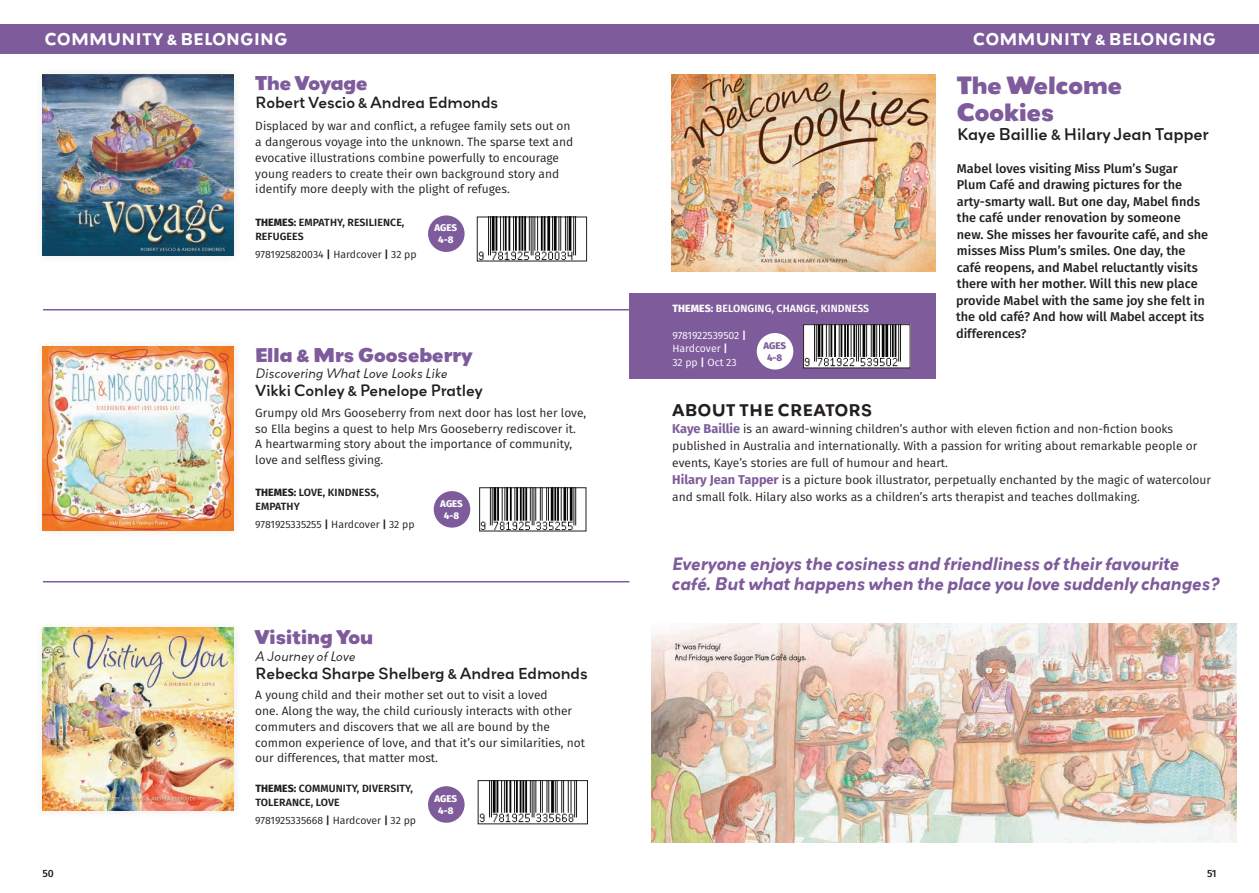
<style>
.page{position:relative;width:1259px;height:893px;background:#fff}
.page>*{position:absolute;margin:0;border:0;box-sizing:border-box;transform-origin:0 0}
.t1{font:700 expanded 22.5px/27px "Grenadine MVB";color:#7e5b9b}
.t2{font:700 expanded 18px "Grenadine MVB";color:#7e5b9b}
.t3{font:italic 700 16.2px/20.5px "Grenadine MVB";color:#7e5b9b}
.t4{font:700 15px "Grenadine MVB";color:#fff}
.t5{font:500 15px "Grenadine MVB";letter-spacing:-.01em;color:#231f20}
.t6{font:700 15px "Grenadine MVB";color:#231f20}
.t7{font:500 14.25px "Grenadine MVB";letter-spacing:-.01em;color:#231f20}
.t8{font:500 12.75px/16.5px "Fira Sans";color:#231f20}
.t9{font:12px/15.8px "Fira Sans";color:#231f20}
.t10{font:italic 12px "Grenadine MVB";color:#231f20}
.t11{font:600 10.5px/13.5px "Fira Sans";letter-spacing:.01em;color:#231f20}
.t12{font:10.5px "Fira Sans";letter-spacing:-.005em;color:#231f20}
.t13{font:10.5px/13.5px "Fira Sans";letter-spacing:-.005em;color:#fff}
.t14{font:600 10.5px "Fira Sans";letter-spacing:.01em;color:#fff}
.t15{font:500 10.5px "Fira Sans";color:#231f20}
.t16{font:800 9.75px/12px "Fira Sans";letter-spacing:-.01em;color:#fff;text-align:center}
.t17{font:800 9.75px/12px "Fira Sans";color:#7e5b9b;text-align:center}
.s1{font-weight:800}
.s2{font-weight:600}
.s3{font-weight:700;font-size:12.75px;color:#7e5b9b}
</style>
<div class="page">
<div style="left:34px;top:66px;width:209px;height:199px;background:#231f20;opacity:.1"></div>
<img style="left:43px;top:75px;width:191px;height:180px">
<div style="left:34px;top:618px;width:209px;height:202px;background:#fbfbfb"></div>
<img style="left:43px;top:627px;width:191px;height:183px">
<img style="left:479px;top:219px;width:98px;height:40px">
<div style="left:477px;top:217px;width:110px;height:44px;border:1px solid #231f20"></div>
<img style="left:480px;top:782px;width:98px;height:40px">
<div style="left:478px;top:780px;width:110px;height:44px;border:1px solid #231f20"></div>
<div style="left:34px;top:338px;width:209px;height:202px;background:#231f20;opacity:.1"></div>
<img style="left:43px;top:347px;width:191px;height:183px">
<img style="left:481px;top:489px;width:96px;height:40px">
<div style="left:479px;top:487px;width:107px;height:44px;border:1px solid #231f20"></div>
<hr style="left:43px;top:309px;width:586px;height:1px;background:#7e5b9b">
<hr style="left:43px;top:581px;width:586px;height:1px;background:#7e5b9b">
<div style="left:428px;top:215px;width:36px;height:37px;background:#7e5b9b;border-radius:50%"></div>
<div style="left:434px;top:491px;width:36px;height:37px;background:#7e5b9b;border-radius:50%"></div>
<div style="left:428px;top:786px;width:36px;height:37px;background:#7e5b9b;border-radius:50%"></div>
<div style="left:0;top:24px;width:629px;height:30px;background:#7e5b9b"></div>
<div style="left:629px;top:293px;width:306px;height:86px;background:#7e5b9b"></div>
<img style="left:805px;top:326px;width:103px;height:40px">
<div style="left:803px;top:324px;width:107px;height:44px;border:1px solid #231f20"></div>
<div style="left:757px;top:333px;width:36px;height:37px;background:#fff;border-radius:50%"></div>
<div style="left:629px;top:24px;width:630px;height:30px;background:#7e5b9b"></div>
<img style="left:672px;top:75px;width:263px;height:197px">
<img style="left:651px;top:624px;width:585px;height:218px">
<p class="t4" style="left:44px;top:28px;width:245px">COMMUNITY &amp; BELONGING</p>
<h2 class="t2" style="left:255px;top:71px;width:114px">The Voyage</h2>
<p class="t7" style="left:255px;top:92px;width:244px">Robert Vescio &amp; Andrea Edmonds</p>
<p class="t9" style="left:255px;top:118px;width:319px">Displaced by war and conflict, a refugee family sets out on a dangerous voyage into the unknown. The sparse text and evocative illustrations combine powerfully to encourage young readers to create their own background story and identify more deeply with the plight of refuges.</p>
<p class="t11" style="left:255px;top:215px;width:151px"><span class="s1">THEMES:</span> EMPATHY, RESILIENCE,<br>REFUGEES</p>
<p class="t12" style="left:255px;top:247px;width:163px">9781925820034 <span class="s2">|</span> Hardcover <span class="s2">|</span> 32 pp</p>
<p class="t16" style="left:434px;top:221px;width:24px">AGES<br>4-8</p>
<h2 class="t2" style="left:255px;top:342px;width:218px">Ella &amp; Mrs Gooseberry</h2>
<p class="t10" style="left:255px;top:365px;width:194px">Discovering What Love Looks Like</p>
<p class="t7" style="left:255px;top:380px;width:229px">Vikki Conley &amp; Penelope Pratley</p>
<p class="t9" style="left:255px;top:405px;width:332px">Grumpy old Mrs Gooseberry from next door has lost her love, so Ella begins a quest to help Mrs Gooseberry rediscover it.<br>A heartwarming story about the importance of community, love and selfless giving.</p>
<p class="t11" style="left:255px;top:485px;width:125px"><span class="s1">THEMES:</span> LOVE, KINDNESS,<br>EMPATHY</p>
<p class="t12" style="left:255px;top:517px;width:161px">9781925335255 <span class="s2">|</span> Hardcover <span class="s2">|</span> 32 pp</p>
<p class="t16" style="left:440px;top:497px;width:24px">AGES<br>4-8</p>
<h2 class="t2" style="left:255px;top:625px;width:119px">Visiting You</h2>
<p class="t10" style="left:255px;top:647px;width:102px">A Journey of Love</p>
<p class="t7" style="left:255px;top:663px;width:334px">Rebecka Sharpe Shelberg &amp; Andrea Edmonds</p>
<p class="t9" style="left:255px;top:687px;width:331px">A young child and their mother set out to visit a loved<br>one. Along the way, the child curiously interacts with other commuters and discovers that we all are bound by the common experience of love, and that it’s our similarities, not our differences, that matter most.</p>
<p class="t15" style="left:43px;top:864px;width:13px">50</p>
<p class="t11" style="left:255px;top:781px;width:159px"><span class="s1">THEMES:</span> COMMUNITY, DIVERSITY,<br>TOLERANCE, LOVE</p>
<p class="t12" style="left:255px;top:813px;width:162px">9781925335668 <span class="s2">|</span> Hardcover <span class="s2">|</span> 32 pp</p>
<p class="t16" style="left:434px;top:792px;width:24px">AGES<br>4-8</p>
<p class="t4" style="left:973px;top:28px;width:245px">COMMUNITY &amp; BELONGING</p>
<p class="t14" style="left:672px;top:300px;width:198px"><span class="s1">THEMES:</span> BELONGING, CHANGE, KINDNESS</p>
<p class="t17" style="left:763px;top:338px;width:24px">AGES<br>4-8</p>
<p class="t13" style="left:672px;top:328px;width:75px">9781922539502 <span class="s2">|<br></span>Hardcover <span class="s2">|<br></span>32 pp <span class="s2">|</span> Oct 23</p>
<h1 class="t1" style="left:957px;top:72px;width:167px">The Welcome<br>Cookies</h1>
<p class="t5" style="left:957px;top:124px;width:253px">Kaye Baillie &amp; Hilary Jean Tapper</p>
<p class="t8" style="left:956px;top:159px;width:254px">Mabel loves visiting Miss Plum’s Sugar Plum Café and drawing pictures for the arty-smarty wall. But one day, Mabel finds the café under renovation by someone new. She misses her favourite café, and she misses Miss Plum’s smiles. One day, the café reopens, and Mabel reluctantly visits there with her mother. Will this new place provide Mabel with the same joy she felt in the old café? And how will Mabel accept its differences?</p>
<p class="t6" style="left:672px;top:399px;width:201px">ABOUT THE CREATORS</p>
<p class="t9" style="left:672px;top:421px;width:540px;line-height:16.8px"><span class="s3">Kaye Baillie</span> is an award-winning children’s author with eleven fiction and non-fiction books published in Australia and internationally. With a passion for writing about remarkable people or events, Kaye’s stories are full of humour and heart.<br><span class="s3">Hilary Jean Tapper</span> is a picture book illustrator, perpetually enchanted by the magic of watercolour and small folk. Hilary also works as a children’s arts therapist and teaches dollmaking.</p>
<h3 class="t3" style="left:672px;top:552px;width:549px">Everyone enjoys the cosiness and friendliness of their favourite café. But what happens when the place you love suddenly changes?</h3>
<p class="t15" style="left:1207px;top:864px;width:11px">51</p>
</div>
